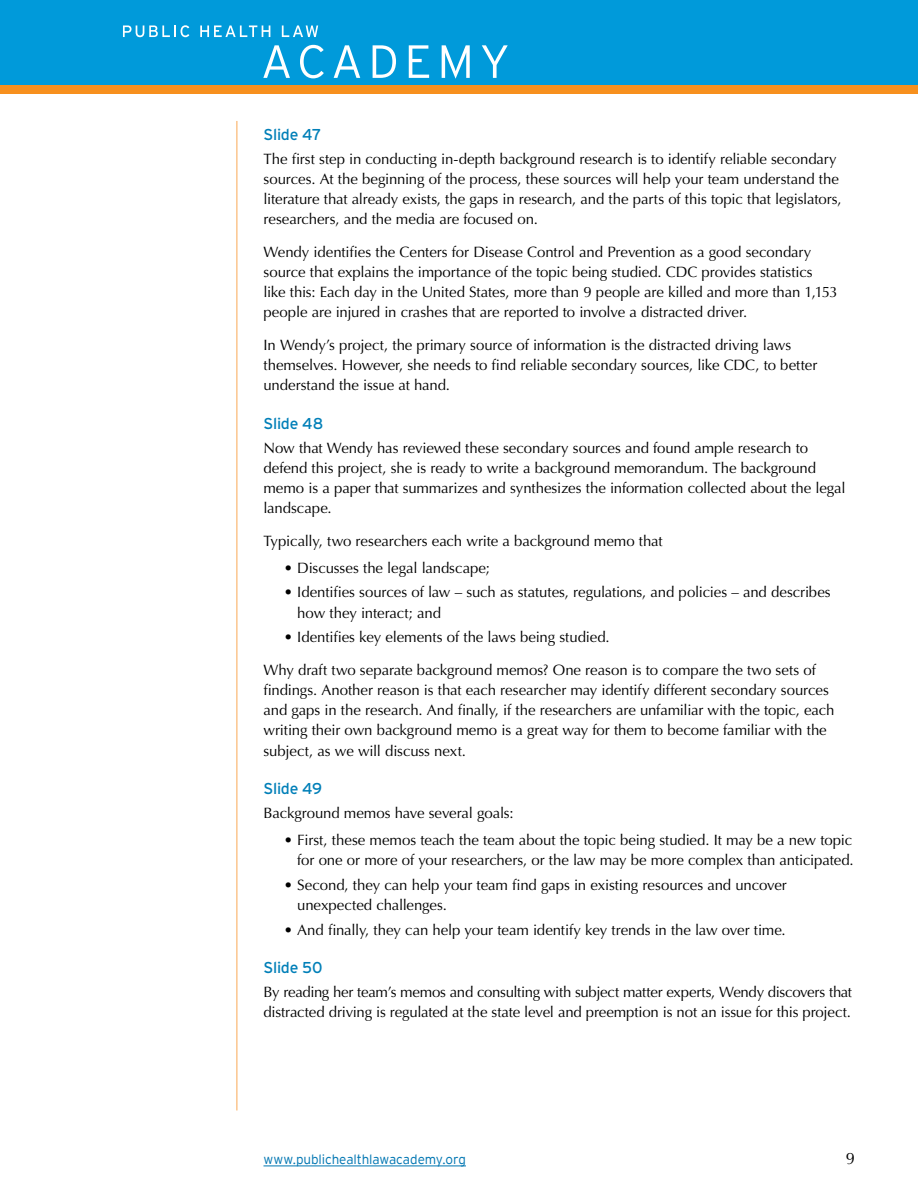
<style>
.page{position:relative;width:918px;height:1188px;background:#fff}
.page>*{position:absolute;margin:0;border:0;box-sizing:border-box;transform-origin:0 0}
.t1{font:16.5px "Optima";color:#000}
.t2{font:15.75px "Interstate";letter-spacing:-.015em;color:#007fb8}
.text{font:15px/20.2px "Optima";letter-spacing:-.005em;color:#000}
.t3{font:300 13.5px "Interstate";letter-spacing:-.005em;color:#0076b2}
</style>
<div class="page">
<div style="left:0;top:0;width:918px;height:85px;background:#009ada"></div>
<svg style="left:123px;top:25px;width:66px;height:12px"></svg>
<svg style="left:200px;top:25px;width:70px;height:12px"></svg>
<svg style="left:282px;top:25px;width:36px;height:12px"></svg>
<svg style="left:263px;top:45px;width:27px;height:33px"></svg>
<svg style="left:300px;top:45px;width:24px;height:33px"></svg>
<svg style="left:334px;top:45px;width:26px;height:33px"></svg>
<svg style="left:373px;top:45px;width:23px;height:33px"></svg>
<svg style="left:409px;top:45px;width:20px;height:33px"></svg>
<svg style="left:442px;top:45px;width:28px;height:34px"></svg>
<svg style="left:482px;top:45px;width:26px;height:33px"></svg>
<div style="left:0;top:85px;width:918px;height:9px;background:#f7901e"></div>
<hr style="left:264px;top:1166px;width:202px;height:1px;background:#0076b2">
<hr style="left:237px;top:121px;width:1px;height:989px;background:#faa955">
<p class="t2" style="left:264px;top:125px;width:60px">Slide 47</p>
<p class="text" style="left:264px;top:149px;width:580px">The first step in conducting in-depth background research is to identify reliable secondary sources. At the beginning of the process, these sources will help your team understand the literature that already exists, the gaps in research, and the parts of this topic that legislators, researchers, and the media are focused on.</p>
<p class="text" style="left:264px;top:242px;width:576px">Wendy identifies the Centers for Disease Control and Prevention as a good secondary source that explains the importance of the topic being studied. CDC provides statistics like this: Each day in the United States, more than 9 people are killed and more than 1,153 people are injured in crashes that are reported to involve a distracted driver.</p>
<p class="text" style="left:264px;top:334px;width:555px">In Wendy’s project, the primary source of information is the distracted driving laws themselves. However, she needs to find reliable secondary sources, like CDC, to better understand the issue at hand.</p>
<p class="t2" style="left:264px;top:414px;width:61px">Slide 48</p>
<p class="text" style="left:264px;top:438px;width:584px">Now that Wendy has reviewed these secondary sources and found ample research to defend this project, she is ready to write a background memorandum. The background memo is a paper that summarizes and synthesizes the information collected about the legal landscape.</p>
<p class="text" style="left:264px;top:531px;width:401px">Typically, two researchers each write a background memo that</p>
<p class="text" style="left:284px;top:558px;width:208px">• Discusses the legal landscape;</p>
<p class="text" style="left:297px;top:582px;width:535px;text-indent:-14px">• Identifies sources of law – such as statutes, regulations, and policies – and describes how they interact; and</p>
<p class="text" style="left:284px;top:627px;width:327px">• Identifies key elements of the laws being studied.</p>
<p class="text" style="left:264px;top:660px;width:572px">Why draft two separate background memos? One reason is to compare the two sets of findings. Another reason is that each researcher may identify different secondary sources and gaps in the research. And finally, if the researchers are unfamiliar with the topic, each writing their own background memo is a great way for them to become familiar with the subject, as we will discuss next.</p>
<p class="t2" style="left:264px;top:779px;width:60px">Slide 49</p>
<p class="text" style="left:264px;top:803px;width:252px">Background memos have several goals:</p>
<p class="text" style="left:284px;top:830px;width:572px;text-align:right">• First, these memos teach the team about the topic being studied. It may be a new topic for one or more of your researchers, or the law may be more complex than anticipated.</p>
<p class="text" style="left:297px;top:875px;width:491px;text-indent:-14px">• Second, they can help your team find gaps in existing resources and uncover unexpected challenges.</p>
<p class="text" style="left:284px;top:920px;width:504px">• And finally, they can help your team identify key trends in the law over time.</p>
<p class="t2" style="left:264px;top:958px;width:61px">Slide 50</p>
<p class="text" style="left:264px;top:982px;width:590px">By reading her team’s memos and consulting with subject matter experts, Wendy discovers that distracted driving is regulated at the state level and preemption is not an issue for this project.</p>
<p class="t3" style="left:264px;top:1152px;width:204px">www.publichealthlawacademy.org</p>
<p class="t1" style="left:846px;top:1148px;width:11px">9</p>
</div>
